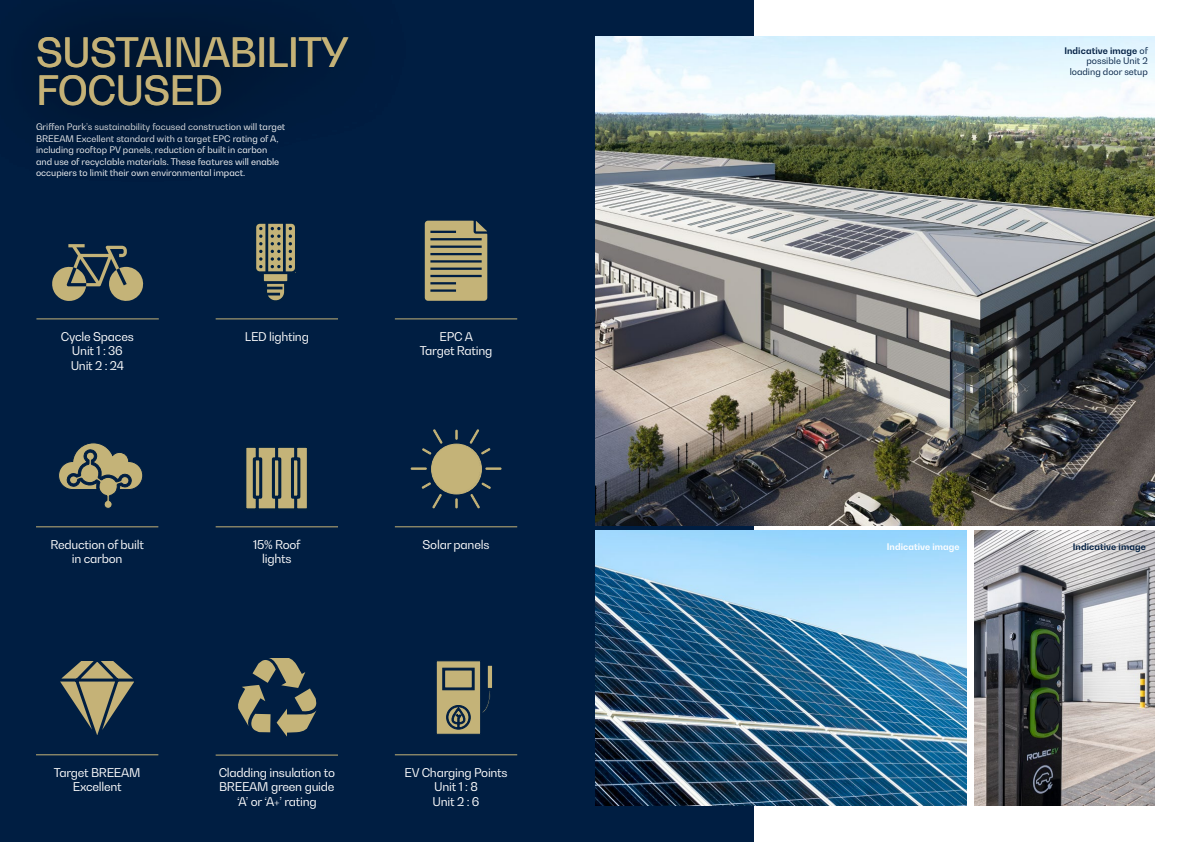
<style>
.page{position:relative;width:1191px;height:842px;background:#fff}
.page>*{position:absolute;margin:0;border:0;box-sizing:border-box;transform-origin:0 0}
.t1{font:500 40px/38px "Bw Gradual";letter-spacing:-.02em;color:#c5b277}
.t2{font:12px/14.5px "Bw Gradual";letter-spacing:-.02em;color:#fff;text-align:center}
.t3{font:9px/11.5px "Bw Gradual";color:#fff}
.t4{font:9px/10.5px "Bw Gradual";color:#001e42;text-align:right}
.t5{font:700 9px "Bw Gradual";letter-spacing:.01em;color:#fff}
.t6{font:700 9px "Bw Gradual";letter-spacing:.01em;color:#001e42}
.s1{font-weight:700}
</style>
<div class="page">
<div style="left:0;top:0;width:754px;height:842px;background:#001e42"></div>
<img style="left:596px;top:36px;width:559px;height:489px">
<img style="left:974px;top:531px;width:181px;height:275px">
<img style="left:596px;top:531px;width:370px;height:275px">
<div style="left:0;top:0;width:420px;height:189px;background:#001b3c"></div>
<hr style="left:395px;top:318px;width:122px;height:1px;background:#c5b277">
<svg style="left:424px;top:220px;width:64px;height:81px;background:#b0a472"></svg>
<hr style="left:430px;top:238px;width:51px;height:2px;background:#001e42">
<hr style="left:430px;top:246px;width:51px;height:2px;background:#001e42">
<hr style="left:430px;top:253px;width:51px;height:2px;background:#001e42">
<hr style="left:430px;top:260px;width:51px;height:3px;background:#001e42">
<hr style="left:430px;top:268px;width:51px;height:2px;background:#001e42">
<hr style="left:430px;top:275px;width:51px;height:2px;background:#001e42">
<hr style="left:430px;top:282px;width:26px;height:2px;background:#001e42">
<hr style="left:430px;top:231px;width:26px;height:2px;background:#001e42">
<hr style="left:430px;top:289px;width:26px;height:3px;background:#001e42">
<hr style="left:395px;top:754px;width:122px;height:1px;background:#c5b277">
<svg style="left:491px;top:665px;width:1px;height:23px"></svg>
<svg style="left:436px;top:661px;width:55px;height:74px"></svg>
<hr style="left:216px;top:754px;width:122px;height:1px;background:#c5b277">
<svg style="left:238px;top:658px;width:79px;height:79px"></svg>
<hr style="left:36px;top:754px;width:122px;height:1px;background:#c5b277">
<svg style="left:60px;top:661px;width:74px;height:74px"></svg>
<svg style="left:411px;top:429px;width:90px;height:80px"></svg>
<hr style="left:395px;top:526px;width:122px;height:1px;background:#c5b277">
<hr style="left:216px;top:526px;width:122px;height:1px;background:#c5b277">
<svg style="left:246px;top:447px;width:61px;height:62px"></svg>
<hr style="left:36px;top:526px;width:122px;height:1px;background:#c5b277">
<svg style="left:58px;top:443px;width:85px;height:66px"></svg>
<hr style="left:36px;top:318px;width:123px;height:1px;background:#c5b277">
<svg style="left:52px;top:244px;width:92px;height:57px"></svg>
<hr style="left:216px;top:318px;width:122px;height:1px;background:#c5b277">
<svg style="left:256px;top:223px;width:40px;height:78px"></svg>
<h1 class="t1" style="left:36px;top:32px;width:313px">SUSTAINABILITY<br>FOCUSED</h1>
<p class="t3" style="left:36px;top:121px;width:251px">Griffen Park’s sustainability focused construction will target BREEAM Excellent standard with a target EPC rating of A, including rooftop PV panels, reduction of built in carbon and use of recyclable materials. These features will enable occupiers to limit their own environmental impact.</p>
<h2 class="t2" style="left:61px;top:329px;width:74px">Cycle Spaces<br>Unit 1 : 36<br>Unit 2 : 24</h2>
<h2 class="t2" style="left:245px;top:329px;width:66px">LED lighting</h2>
<h2 class="t2" style="left:420px;top:329px;width:74px">EPC A<br>Target Rating</h2>
<h2 class="t2" style="left:50px;top:537px;width:95px">Reduction of built in carbon</h2>
<h2 class="t2" style="left:253px;top:537px;width:49px">15% Roof</h2>
<h2 class="t2" style="left:422px;top:537px;width:68px">Solar panels</h2>
<h2 class="t2" style="left:262px;top:551px;width:31px">lights</h2>
<h2 class="t2" style="left:54px;top:765px;width:88px">Target BREEAM<br>Excellent</h2>
<h2 class="t2" style="left:219px;top:765px;width:118px">Cladding insulation to<br>BREEAM green guide ‘A’ or ‘A+’ rating</h2>
<h2 class="t2" style="left:404px;top:765px;width:105px">EV Charging Points<br>Unit 1 : 8<br>Unit 2 : 6</h2>
<p class="t4" style="left:1064px;top:45px;width:85px"><span class="s1">Indicative image</span> of possible Unit 2 loading door setup</p>
<p class="t5" style="left:886px;top:541px;width:74px">Indicative image</p>
<p class="t6" style="left:1072px;top:541px;width:74px">Indicative image</p>
</div>
